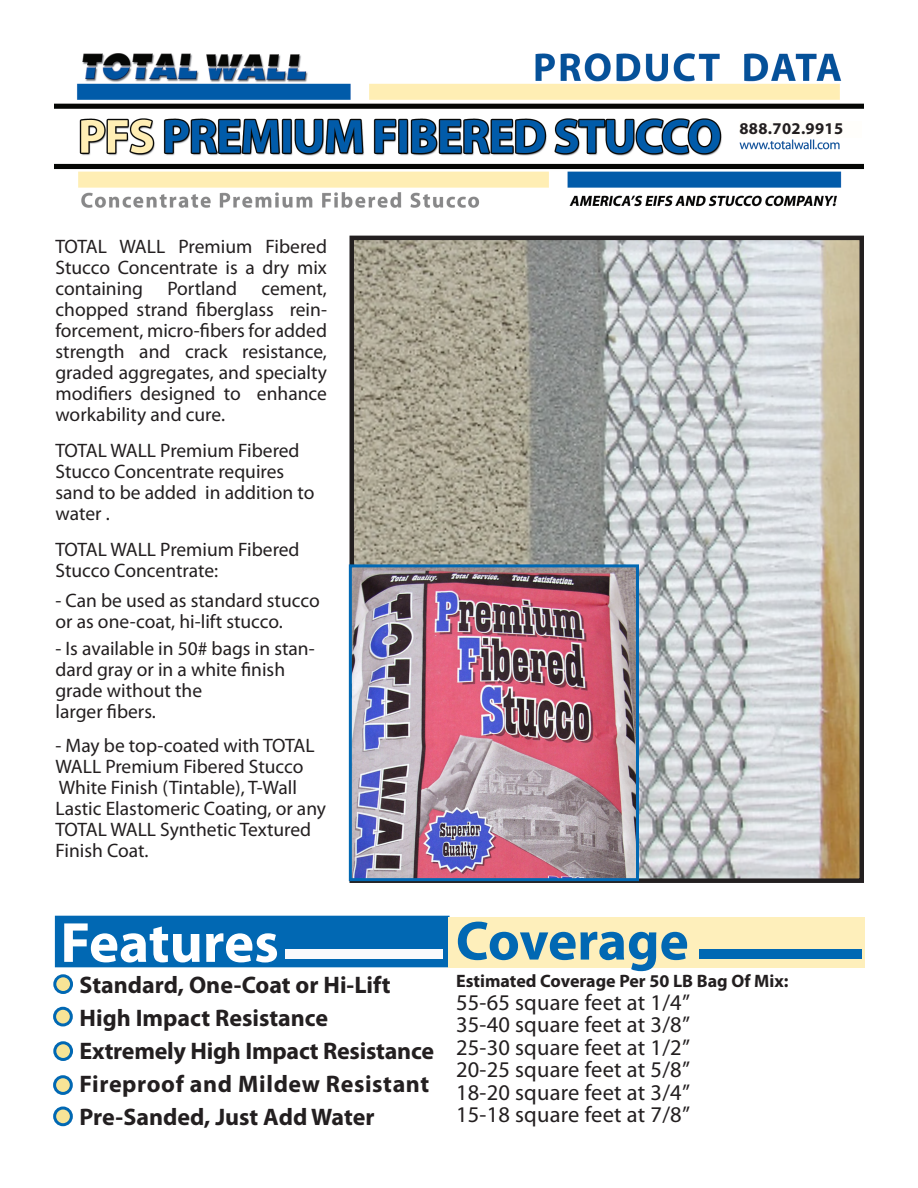
<style>
.page{position:relative;width:918px;height:1188px;background:#fff}
.page>*{position:absolute;margin:0;border:0;box-sizing:border-box;transform-origin:0 0}
.t1{font:700 57px "Myriad Pro";color:#fff}
.t2{font:700 55.5px "Myriad Pro";letter-spacing:-.01em;color:#0168b3}
.t3{font:700 24px "Myriad Pro";color:#231f20}
.t4{font:700 24px "Myriad Pro";letter-spacing:.025em;color:#231f20}
.t5{font:22.5px "Myriad Pro";letter-spacing:.01em;color:#231f20}
.t6{font:19.5px/21px "Myriad Pro";color:#231f20}
.t7{font:700 18px "Myriad Pro";color:#231f20}
.t8{font:700 16.5px "Myriad Pro";letter-spacing:.02em;color:#231f20}
</style>
<div class="page">
<div style="left:55px;top:976px;width:17px;height:17px;background:#f7e496;border-radius:50%"></div>
<div style="left:53px;top:974px;width:20px;height:20px;border:3px solid #0168b3;border-radius:50%"></div>
<div style="left:55px;top:1008px;width:16px;height:17px;background:#f7e496;border-radius:50%"></div>
<div style="left:53px;top:1007px;width:20px;height:19px;border:3px solid #0168b3;border-radius:50%"></div>
<div style="left:55px;top:1043px;width:17px;height:16px;background:#f7e496;border-radius:50%"></div>
<div style="left:53px;top:1041px;width:20px;height:20px;border:3px solid #0168b3;border-radius:50%"></div>
<svg style="left:55px;top:1077px;width:16px;height:16px"></svg>
<div style="left:53px;top:1075px;width:20px;height:20px;border:3px solid #0168b3;border-radius:50%"></div>
<div style="left:55px;top:1108px;width:16px;height:17px;background:#f7e496;border-radius:50%"></div>
<div style="left:53px;top:1107px;width:20px;height:19px;border:3px solid #0168b3;border-radius:50%"></div>
<img style="left:355px;top:241px;width:504px;height:637px">
<div style="left:350px;top:236px;width:514px;height:647px;border:4px solid #231f20"></div>
<img style="left:353px;top:568px;width:282px;height:309px">
<div style="left:349px;top:564px;width:290px;height:317px;border:3px solid #0168b3"></div>
<img style="left:54px;top:54px;width:810px;height:154px">
<div style="left:740px;top:122px;width:122px;height:16px;background:#fffefb"></div>
<div style="left:55px;top:916px;width:395px;height:51px;background:#0168b3"></div>
<div style="left:448px;top:917px;width:417px;height:50px;background:#feefbb"></div>
<div style="left:699px;top:949px;width:163px;height:10px;background:#0168b3"></div>
<div style="left:286px;top:949px;width:157px;height:9px;background:#f9fafc"></div>
<p class="t6" style="left:56px;top:235px;width:273px;text-align:justify">TOTAL WALL Premium Fibered Stucco Concentrate is a dry mix containing Portland cement, chopped strand fiberglass rein&shy;forcement, micro-fibers for added strength and crack resistance, graded aggregates, and specialty modifiers designed to enhance workability and cure.</p>
<p class="t6" style="left:56px;top:439px;width:260px">TOTAL WALL Premium Fibered<br>Stucco Concentrate requires sand to be added in addition to water .</p>
<p class="t6" style="left:56px;top:538px;width:246px">TOTAL WALL Premium Fibered<br>Stucco Concentrate:</p>
<p class="t6" style="left:56px;top:589px;width:266px">- Can be used as standard stucco or as one-coat, hi-lift stucco.</p>
<p class="t6" style="left:56px;top:637px;width:261px">- Is available in 50# bags in stan&shy;dard gray or in a white finish grade without the</p>
<p class="t6" style="left:56px;top:700px;width:102px">larger fibers.</p>
<p class="t6" style="left:56px;top:735px;width:272px">- May be top-coated with TOTAL<br>WALL Premium Fibered Stucco<br>White Finish (Tintable), T-Wall<br>Lastic Elastomeric Coating, or any<br>TOTAL WALL Synthetic Textured<br>Finish Coat.</p>
<p class="t1" style="left:60px;top:906px;width:220px">Features</p>
<p class="t2" style="left:456px;top:905px;width:234px">Coverage</p>
<p class="t8" style="left:740px;top:118px;width:105px">888.702.9915</p>
<p class="t3" style="left:80px;top:970px;width:312px">Standard, One-Coat or Hi-Lift</p>
<p class="t3" style="left:80px;top:1003px;width:250px">High Impact Resistance</p>
<p class="t3" style="left:80px;top:1036px;width:356px">Extremely High Impact Resistance</p>
<p class="t4" style="left:80px;top:1069px;width:351px">Fireproof and Mildew Resistant</p>
<p class="t3" style="left:80px;top:1102px;width:296px">Pre-Sanded, Just Add Water</p>
<p class="t7" style="left:456px;top:970px;width:334px">Estimated Coverage Per 50 LB Bag Of Mix:</p>
<p class="t5" style="left:456px;top:989px;width:236px">55-65 square feet at 1/4”</p>
<p class="t5" style="left:456px;top:1011px;width:236px">35-40 square feet at 3/8”</p>
<p class="t5" style="left:456px;top:1034px;width:236px">25-30 square feet at 1/2”</p>
<p class="t5" style="left:456px;top:1056px;width:236px">20-25 square feet at 5/8”</p>
<p class="t5" style="left:456px;top:1079px;width:236px">18-20 square feet at 3/4”</p>
<p class="t5" style="left:456px;top:1101px;width:236px">15-18 square feet at 7/8”</p>
</div>
